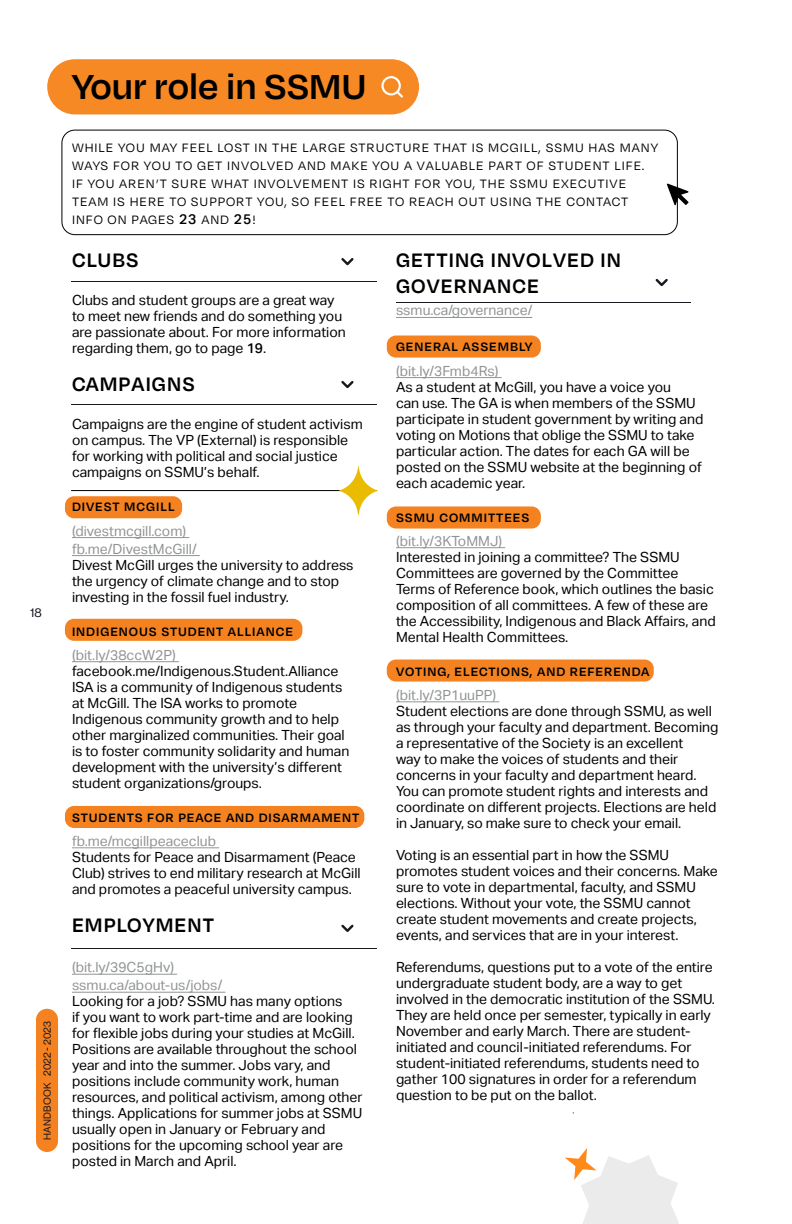
<style>
.page{position:relative;width:792px;height:1224px;background:#fff}
.page>*{position:absolute;margin:0;border:0;box-sizing:border-box;transform-origin:0 0}
.t1{font:600 40px "Degular";color:#000}
.t2{font:600 22.4px/26.4px "Degular";letter-spacing:.05em;color:#000}
.t3{font:14px/16px "Aktiv Grotesk";color:#000101}
.t4{font:14px/18px "Degular";letter-spacing:.07em;color:#000101}
.t5{font:14px/18px "Aktiv Grotesk";color:#919495}
.t6{font:600 14px "Degular";letter-spacing:.07em;color:#000101}
.t7{font:12px "N Haas Grotesk DS Pro 55 Rg";color:#14121c}
.t8{font:10px "N Haas Grotesk DS Pro 55 Rg";letter-spacing:.015em;color:#14121c}
.s1{font-family:"Aktiv Grotesk";font-weight:500}
.s2{font-weight:500}
</style>
<div class="page">
<div style="left:36px;top:1009px;width:22px;height:143px;background:#f58220;border-radius:11px"></div>
<div style="left:65px;top:496px;width:117px;height:22px;background:#f58220;border-radius:9px"></div>
<div style="left:387px;top:336px;width:154px;height:22px;background:#f58220;border-radius:9px"></div>
<div style="left:387px;top:506px;width:154px;height:23px;background:#f58220;border-radius:9px"></div>
<div style="left:387px;top:660px;width:267px;height:22px;background:#f58220;border-radius:9px"></div>
<div style="left:65px;top:619px;width:237px;height:22px;background:#f58220;border-radius:9px"></div>
<div style="left:65px;top:806px;width:299px;height:22px;background:#f58220;border-radius:9px"></div>
<div style="left:47px;top:59px;width:372px;height:55px;background:#f68924;border-radius:28px"></div>
<div style="left:381px;top:76px;width:20px;height:19px;border:2px solid #fff;border-radius:50%"></div>
<svg style="left:394px;top:89px;width:9px;height:9px"></svg>
<hr style="left:72px;top:537px;width:117px;height:1px;background:#919495">
<hr style="left:72px;top:555px;width:128px;height:1px;background:#919495">
<hr style="left:72px;top:661px;width:107px;height:1px;background:#919495">
<hr style="left:72px;top:847px;width:147px;height:1px;background:#919495">
<hr style="left:72px;top:974px;width:105px;height:1px;background:#919495">
<hr style="left:72px;top:992px;width:154px;height:1px;background:#919495">
<hr style="left:396px;top:317px;width:136px;height:1px;background:#919495">
<hr style="left:396px;top:377px;width:106px;height:1px;background:#919495">
<hr style="left:396px;top:547px;width:109px;height:1px;background:#919495">
<hr style="left:396px;top:701px;width:103px;height:1px;background:#919495">
<div style="left:61px;top:130px;width:617px;height:105px;border:1px solid #000;border-radius:13px"></div>
<svg style="left:667px;top:184px;width:22px;height:21px"></svg>
<svg style="left:565px;top:1148px;width:114px;height:76px"></svg>
<hr style="left:71px;top:281px;width:306px;height:1px;background:#18191f">
<svg style="left:341px;top:258px;width:13px;height:8px"></svg>
<hr style="left:71px;top:404px;width:306px;height:1px;background:#18191f">
<svg style="left:341px;top:381px;width:13px;height:8px"></svg>
<hr style="left:71px;top:948px;width:306px;height:1px;background:#18191f">
<svg style="left:341px;top:924px;width:13px;height:8px"></svg>
<hr style="left:396px;top:302px;width:295px;height:1px;background:#18191f">
<svg style="left:655px;top:278px;width:13px;height:9px"></svg>
<hr style="left:71px;top:490px;width:306px;height:1px;background:#000101">
<svg style="left:339px;top:465px;width:39px;height:51px"></svg>
<p class="t7" style="left:30px;top:606px;width:13px">18</p>
<p class="t8" style="left:42px;top:1140px;width:120px;rotate:-90deg">HANDBOOK 2022 - 2023</p>
<h1 class="t1" style="left:72px;top:62px;width:296px">Your role in SSMU</h1>
<p class="t4" style="left:72px;top:138px;width:588px">WHILE YOU MAY FEEL LOST IN THE LARGE STRUCTURE THAT IS MCGILL, SSMU HAS MANY WAYS FOR YOU TO GET INVOLVED AND MAKE YOU A VALUABLE PART OF STUDENT LIFE.<br>IF YOU AREN’T SURE WHAT INVOLVEMENT IS RIGHT FOR YOU, THE SSMU EXECUTIVE TEAM IS HERE TO SUPPORT YOU, SO FEEL FREE TO REACH OUT USING THE CONTACT INFO ON PAGES <span class="s1">23</span> AND <span class="s1">25</span>!</p>
<h2 class="t2" style="left:72px;top:246px;width:68px">CLUBS</h2>
<p class="t3" style="left:72px;top:292px;width:275px">Clubs and student groups are a great way to meet new friends and do something you are passionate about. For more information regarding them, go to page <span class="s2">19</span>.</p>
<h2 class="t2" style="left:72px;top:370px;width:124px">CAMPAIGNS</h2>
<p class="t3" style="left:72px;top:417px;width:292px">Campaigns are the engine of student activism on campus. The VP (External) is responsible for working with political and social justice campaigns on SSMU’s behalf.</p>
<p class="t6" style="left:72px;top:498px;width:104px">DIVEST MCGILL</p>
<p class="t5" style="left:72px;top:522px;width:126px">(divestmcgill.com) fb.me/DivestMcGill/</p>
<p class="t3" style="left:72px;top:557px;width:283px">Divest McGill urges the university to address the urgency of climate change and to stop investing in the fossil fuel industry.</p>
<p class="t6" style="left:72px;top:623px;width:222px">INDIGENOUS STUDENT ALLIANCE</p>
<p class="t5" style="left:72px;top:646px;width:105px">(bit.ly/38ccW2P)</p>
<p class="t3" style="left:72px;top:663px;width:279px">facebook.me/Indigenous.Student.Alliance ISA is a community of Indigenous students at McGill. The ISA works to promote Indigenous community growth and to help other marginalized communities. Their goal is to foster community solidarity and human development with the university’s different student organizations/groups.</p>
<p class="t6" style="left:72px;top:809px;width:289px">STUDENTS FOR PEACE AND DISARMAMENT</p>
<p class="t5" style="left:72px;top:832px;width:146px">fb.me/mcgillpeaceclub</p>
<p class="t3" style="left:72px;top:849px;width:290px">Students for Peace and Disarmament (Peace<br>Club) strives to end military research at McGill and promotes a peaceful university campus.</p>
<h2 class="t2" style="left:72px;top:911px;width:144px">EMPLOYMENT</h2>
<p class="t5" style="left:72px;top:958px;width:152px">(bit.ly/39C5gHv) ssmu.ca/about-us/jobs/</p>
<p class="t3" style="left:72px;top:993px;width:292px">Looking for a job? SSMU has many options<br>if you want to work part-time and are looking for flexible jobs during your studies at McGill.<br>Positions are available throughout the school year and into the summer. Jobs vary, and positions include community work, human resources, and political activism, among other things. Applications for summer jobs at SSMU usually open in January or February and positions for the upcoming school year are posted in March and April.</p>
<h2 class="t2" style="left:396px;top:246px;width:226px">GETTING INVOLVED IN<br>GOVERNANCE</h2>
<p class="t5" style="left:396px;top:302px;width:138px">ssmu.ca/governance/</p>
<p class="t6" style="left:396px;top:338px;width:138px">GENERAL ASSEMBLY</p>
<p class="t5" style="left:396px;top:362px;width:104px">(bit.ly/3Fmb4Rs)</p>
<p class="t3" style="left:396px;top:379px;width:309px">As a student at McGill, you have a voice you<br>can use. The GA is when members of the SSMU participate in student government by writing and voting on Motions that oblige the SSMU to take particular action. The dates for each GA will be posted on the SSMU website at the beginning of each academic year.</p>
<p class="t6" style="left:396px;top:509px;width:135px">SSMU COMMITTEES</p>
<p class="t5" style="left:396px;top:532px;width:108px">(bit.ly/3KToMMJ)</p>
<p class="t3" style="left:396px;top:549px;width:321px">Interested in joining a committee? The SSMU Committees are governed by the Committee Terms of Reference book, which outlines the basic composition of all committees. A few of these are the Accessibility, Indigenous and Black Affairs, and Mental Health Committees.</p>
<p class="t6" style="left:396px;top:663px;width:255px">VOTING, ELECTIONS, AND REFERENDA</p>
<p class="t5" style="left:396px;top:686px;width:102px">(bit.ly/3P1uuPP)</p>
<p class="t3" style="left:396px;top:703px;width:324px">Student elections are done through SSMU, as well as through your faculty and department. Becoming a representative of the Society is an excellent<br>way to make the voices of students and their concerns in your faculty and department heard.<br>You can promote student rights and interests and coordinate on different projects. Elections are held in January, so make sure to check your email.</p>
<p class="t3" style="left:396px;top:847px;width:323px">Voting is an essential part in how the SSMU promotes student voices and their concerns. Make sure to vote in departmental, faculty, and SSMU elections. Without your vote, the SSMU cannot create student movements and create projects, events, and services that are in your interest.</p>
<p class="t3" style="left:396px;top:959px;width:321px">Referendums, questions put to a vote of the entire undergraduate student body, are a way to get involved in the democratic institution of the SSMU.<br>They are held once per semester, typically in early November and early March. There are student&shy;initiated and council-initiated referendums. For student-initiated referendums, students need to gather 100 signatures in order for a referendum question to be put on the ballot.</p>
</div>
